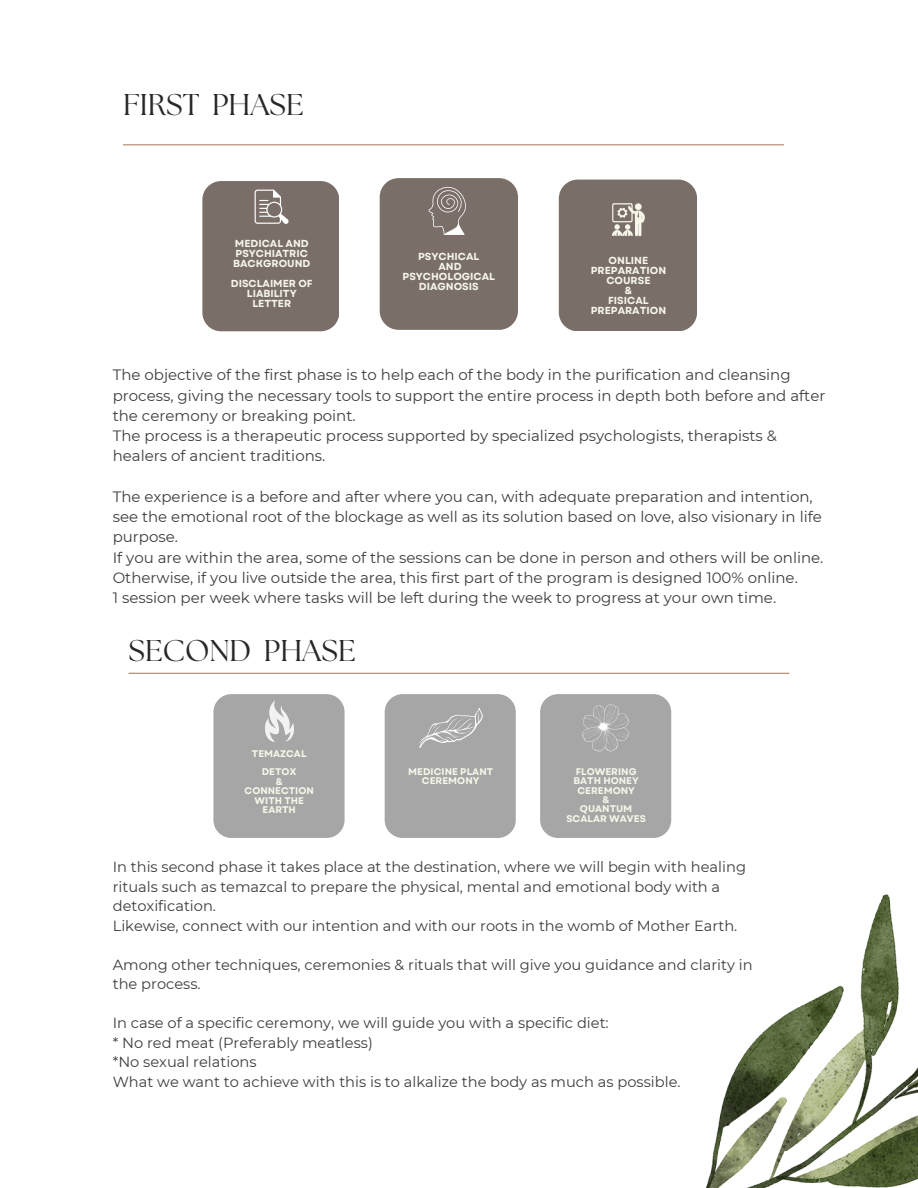
<style>
.page{position:relative;width:918px;height:1188px;background:#fff}
.page>*{position:absolute;margin:0;border:0;box-sizing:border-box;transform-origin:0 0}
.t1{font:30px "The Seasons";color:#272727}
.t2{font:15px/20.2px "Montserrat";color:#3d3d3d}
.t3{font:14.7px/19.5px "Montserrat";color:#3d3d3d}
.t4{font:700 10.2px/10.1px "Garet";color:#f6f6e9;text-align:center}
.t5{font:700 9.75px/9.4px "Garet";color:#f6f6e9;text-align:center}
.t6{font:700 9.6px/9.4px "Garet";color:#f6f6e9;text-align:center}
</style>
<div class="page">
<div style="left:202px;top:181px;width:137px;height:150px;background:#7a6f68;border-radius:19px"></div>
<div style="left:380px;top:178px;width:138px;height:152px;background:#7a6f68;border-radius:19px"></div>
<div style="left:559px;top:180px;width:138px;height:151px;background:#7a6f68;border-radius:19px"></div>
<svg style="left:612px;top:203px;width:33px;height:33px"></svg>
<svg style="left:255px;top:190px;width:34px;height:34px"></svg>
<svg style="left:428px;top:186px;width:38px;height:49px"></svg>
<img style="left:657px;top:835px;width:261px;height:353px">
<hr style="left:123px;top:144px;width:661px;height:1px;background:#ad856b">
<hr style="left:129px;top:673px;width:660px;height:1px;background:#ad856b">
<div style="left:213px;top:694px;width:132px;height:144px;background:#a6a6a6;border-radius:18px"></div>
<div style="left:385px;top:694px;width:131px;height:144px;background:#a6a6a6;border-radius:18px"></div>
<div style="left:540px;top:694px;width:131px;height:144px;background:#a6a6a6;border-radius:18px"></div>
<svg style="left:419px;top:708px;width:64px;height:40px"></svg>
<svg style="left:265px;top:700px;width:29px;height:42px"></svg>
<svg style="left:582px;top:704px;width:47px;height:48px"></svg>
<h1 class="t1" style="left:123px;top:91px;width:182px">FIRST PHASE</h1>
<p class="t4" style="left:233px;top:238px;width:79px;text-align:left">MEDICAL AND<br>PSYCHIATRIC<br>BACKGROUND</p>
<p class="t4" style="left:231px;top:278px;width:83px">DISCLAIMER OF<br>LIABILITY<br>LETTER</p>
<p class="t4" style="left:418px;top:252px;width:63px">PSYCHICAL</p>
<p class="t4" style="left:403px;top:262px;width:94px">AND<br>PSYCHOLOGICAL<br>DIAGNOSIS</p>
<p class="t4" style="left:591px;top:256px;width:77px">ONLINE<br>PREPARATION<br>COURSE</p>
<p class="t4" style="left:625px;top:286px;width:9px">&amp;</p>
<p class="t4" style="left:591px;top:296px;width:77px">FISICAL<br>PREPARATION</p>
<p class="t2" style="left:113px;top:365px;width:714px">The objective of the first phase is to help each of the body in the purification and cleansing process, giving the necessary tools to support the entire process in depth both before and after the ceremony or breaking point.<br>The process is a therapeutic process supported by specialized psychologists, therapists &amp; healers of ancient traditions.</p>
<p class="t2" style="left:113px;top:486px;width:712px">The experience is a before and after where you can, with adequate preparation and intention, see the emotional root of the blockage as well as its solution based on love, also visionary in life purpose.<br>If you are within the area, some of the sessions can be done in person and others will be online.<br>Otherwise, if you live outside the area, this first part of the program is designed 100% online.<br>1 session per week where tasks will be left during the week to progress at your own time.</p>
<h2 class="t1" style="left:129px;top:637px;width:229px">SECOND PHASE</h2>
<p class="t6" style="left:252px;top:748px;width:56px">TEMAZCAL</p>
<p class="t6" style="left:262px;top:767px;width:36px">DETOX</p>
<p class="t6" style="left:276px;top:777px;width:9px">&amp;</p>
<p class="t6" style="left:245px;top:786px;width:71px">CONNECTION<br>WITH THE<br>EARTH</p>
<p class="t5" style="left:408px;top:766px;width:87px">MEDICINE PLANT<br>CEREMONY</p>
<h2 class="t5" style="left:574px;top:766px;width:67px">FLOWERING<br>BATH HONEY<br>CEREMONY</h2>
<h1 class="t5" style="left:603px;top:795px;width:9px">&amp;</h1>
<p class="t5" style="left:566px;top:804px;width:81px">QUANTUM<br>SCALAR WAVES</p>
<p class="t3" style="left:113px;top:857px;width:635px">In this second phase it takes place at the destination, where we will begin with healing rituals such as temazcal to prepare the physical, mental and emotional body with a detoxification.<br>Likewise, connect with our intention and with our roots in the womb of Mother Earth.</p>
<p class="t3" style="left:113px;top:955px;width:641px">Among other techniques, ceremonies &amp; rituals that will give you guidance and clarity in the process.</p>
<p class="t3" style="left:113px;top:1013px;width:569px">In case of a specific ceremony, we will guide you with a specific diet:<br>* No red meat (Preferably meatless)<br>*No sexual relations<br>What we want to achieve with this is to alkalize the body as much as possible.</p>
</div>
